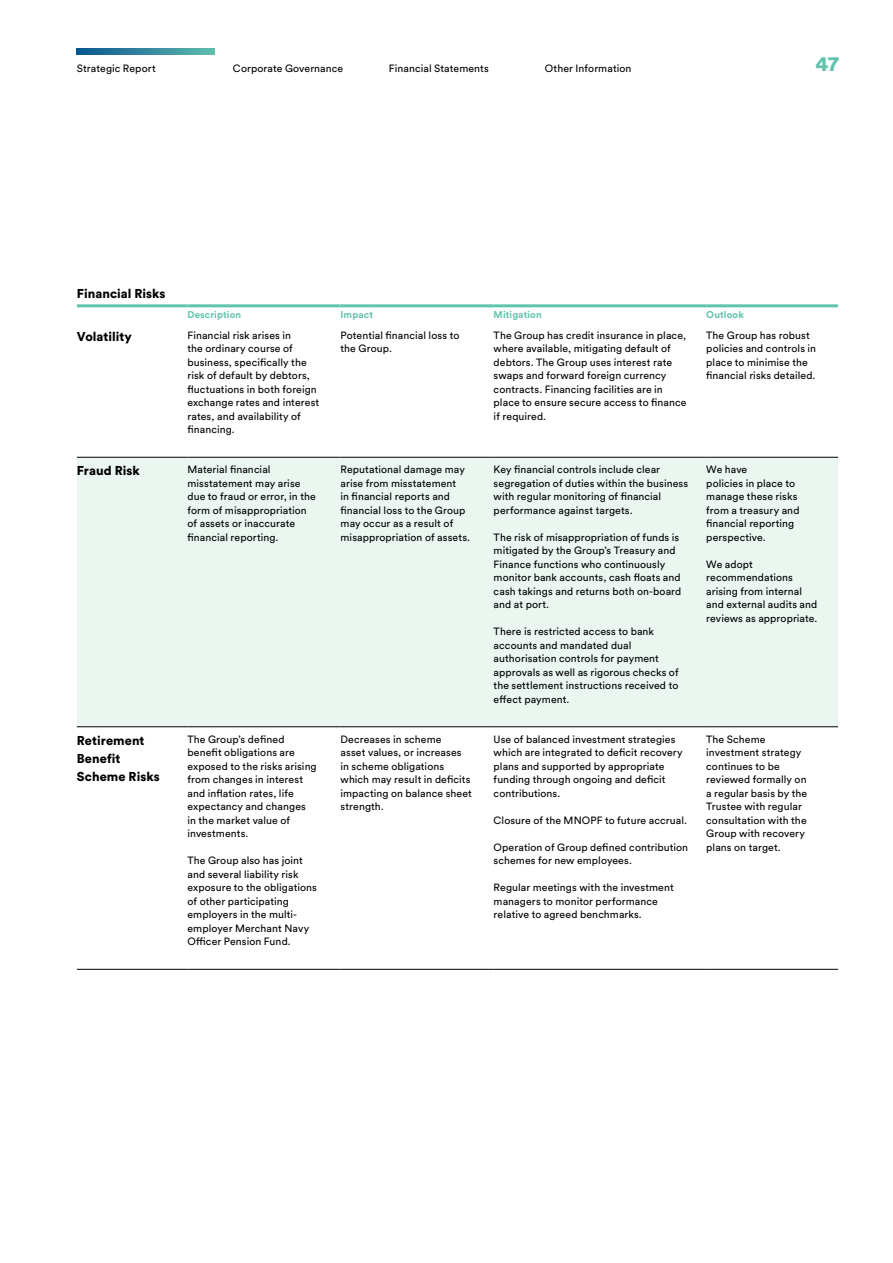
<style>
.page{position:relative;width:893px;height:1263px;background:#fff}
.page>*{position:absolute;margin:0;border:0;box-sizing:border-box;transform-origin:0 0}
.t1{font:900 21px "Circular Std";color:#60c3ad}
.t2{font:900 12.75px/18px "Circular Std";letter-spacing:.005em;color:#000}
.t3{font:10.5px/13.5px "Circular Std";letter-spacing:.01em;color:#000}
.t4{font:700 9.75px "Circular Std";letter-spacing:.015em;color:#60c3ad}
</style>
<div class="page">
<div style="left:77px;top:458px;width:761px;height:268px;background:#ebf6f1"></div>
<hr style="left:77px;top:969px;width:110px;height:1px;background:#000">
<hr style="left:187px;top:969px;width:154px;height:1px;background:#000">
<hr style="left:341px;top:969px;width:153px;height:1px;background:#000">
<hr style="left:494px;top:969px;width:212px;height:1px;background:#000">
<hr style="left:706px;top:969px;width:132px;height:1px;background:#000">
<hr style="left:77px;top:304px;width:110px;height:3px;background:#60c3ad">
<hr style="left:187px;top:304px;width:154px;height:3px;background:#60c3ad">
<hr style="left:341px;top:304px;width:153px;height:3px;background:#60c3ad">
<hr style="left:494px;top:304px;width:212px;height:3px;background:#60c3ad">
<hr style="left:706px;top:304px;width:132px;height:3px;background:#60c3ad">
<hr style="left:77px;top:457px;width:110px;height:1px;background:#000">
<hr style="left:187px;top:457px;width:154px;height:1px;background:#000">
<hr style="left:341px;top:457px;width:153px;height:1px;background:#000">
<hr style="left:494px;top:457px;width:212px;height:1px;background:#000">
<hr style="left:706px;top:457px;width:132px;height:1px;background:#000">
<hr style="left:77px;top:726px;width:110px;height:1px;background:#000">
<hr style="left:187px;top:726px;width:154px;height:1px;background:#000">
<hr style="left:341px;top:726px;width:153px;height:1px;background:#000">
<hr style="left:494px;top:726px;width:212px;height:1px;background:#000">
<hr style="left:706px;top:726px;width:132px;height:1px;background:#000">
<svg style="left:77px;top:49px;width:137px;height:5px"></svg>
<p class="t3" style="left:77px;top:61px;width:80px">Strategic Report</p>
<p class="t3" style="left:233px;top:61px;width:112px">Corporate Governance</p>
<p class="t3" style="left:389px;top:61px;width:101px">Financial Statements</p>
<p class="t3" style="left:545px;top:61px;width:88px">Other Information</p>
<h1 class="t1" style="left:816px;top:50px;width:25px">47</h1>
<p class="t2" style="left:77px;top:285px;width:90px">Financial Risks</p>
<p class="t4" style="left:187px;top:308px;width:55px">Description</p>
<p class="t4" style="left:341px;top:308px;width:34px">Impact</p>
<p class="t4" style="left:494px;top:308px;width:50px">Mitigation</p>
<p class="t4" style="left:706px;top:308px;width:39px">Outlook</p>
<p class="t2" style="left:77px;top:327px;width:57px">Volatility</p>
<p class="t3" style="left:187px;top:328px;width:133px">Financial risk arises in<br>the ordinary course of business, specifically the risk of default by debtors, fluctuations in both foreign exchange rates and interest rates, and availability of financing.</p>
<p class="t3" style="left:341px;top:328px;width:120px">Potential financial loss to the Group.</p>
<p class="t3" style="left:494px;top:328px;width:194px">The Group has credit insurance in place, where available, mitigating default of debtors. The Group uses interest rate swaps and forward foreign currency contracts. Financing facilities are in place to ensure secure access to finance if required.</p>
<p class="t3" style="left:706px;top:328px;width:111px">The Group has robust policies and controls in place to minimise the financial risks detailed.</p>
<p class="t2" style="left:77px;top:461px;width:64px">Fraud Risk</p>
<p class="t3" style="left:187px;top:463px;width:130px">Material financial misstatement may arise due to fraud or error, in the form of misappropriation of assets or inaccurate financial reporting.</p>
<p class="t3" style="left:341px;top:463px;width:131px">Reputational damage may arise from misstatement<br>in financial reports and financial loss to the Group may occur as a result of misappropriation of assets.</p>
<p class="t3" style="left:494px;top:463px;width:196px">Key financial controls include clear segregation of duties within the business with regular monitoring of financial performance against targets.</p>
<p class="t3" style="left:706px;top:463px;width:95px">We have<br>policies in place to manage these risks from a treasury and financial reporting perspective.</p>
<p class="t3" style="left:706px;top:557px;width:113px">We adopt recommendations arising from internal and external audits and reviews as appropriate.</p>
<p class="t3" style="left:494px;top:530px;width:189px">The risk of misappropriation of funds is mitigated by the Group’s Treasury and Finance functions who continuously monitor bank accounts, cash floats and cash takings and returns both on-board and at port.</p>
<p class="t3" style="left:494px;top:625px;width:186px">There is restricted access to bank accounts and mandated dual authorisation controls for payment approvals as well as rigorous checks of the settlement instructions received to effect payment.</p>
<p class="t2" style="left:77px;top:731px;width:84px">Retirement<br>Benefit<br>Scheme Risks</p>
<p class="t3" style="left:187px;top:732px;width:131px">The Group’s defined benefit obligations are exposed to the risks arising from changes in interest and inflation rates, life expectancy and changes in the market value of investments.</p>
<p class="t3" style="left:187px;top:854px;width:131px">The Group also has joint and several liability risk exposure to the obligations of other participating employers in the multi&shy;employer Merchant Navy<br>Officer Pension Fund.</p>
<p class="t3" style="left:341px;top:732px;width:133px">Decreases in scheme<br>asset values, or increases in scheme obligations which may result in deficits impacting on balance sheet strength.</p>
<p class="t3" style="left:494px;top:732px;width:190px">Use of balanced investment strategies which are integrated to deficit recovery plans and supported by appropriate funding through ongoing and deficit contributions.</p>
<p class="t3" style="left:494px;top:813px;width:195px">Closure of the MNOPF to future accrual.</p>
<p class="t3" style="left:494px;top:840px;width:196px">Operation of Group defined contribution schemes for new employees.</p>
<p class="t3" style="left:494px;top:881px;width:182px">Regular meetings with the investment managers to monitor performance relative to agreed benchmarks.</p>
<p class="t3" style="left:706px;top:732px;width:103px">The Scheme investment strategy continues to be reviewed formally on a regular basis by the<br>Trustee with regular consultation with the<br>Group with recovery plans on target.</p>
</div>
